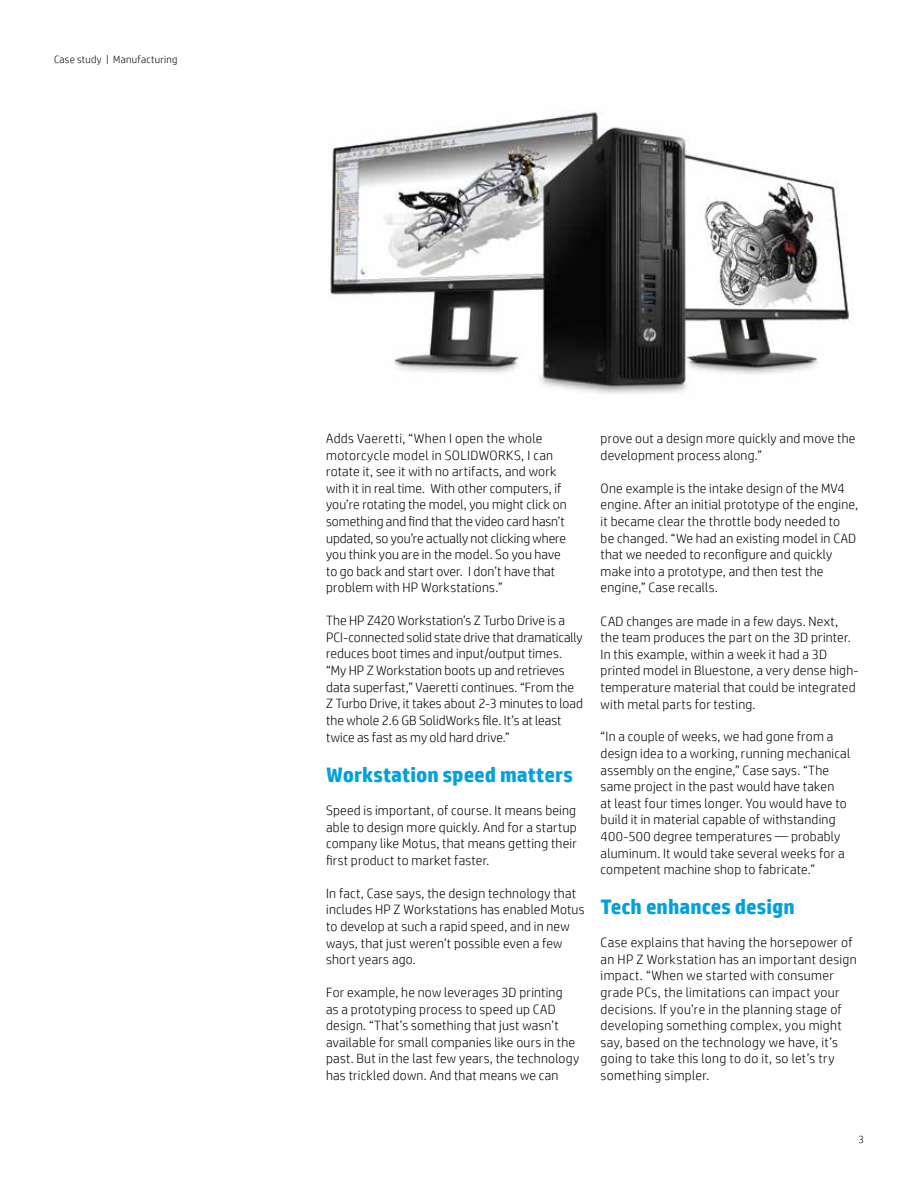
<style>
.page{position:relative;width:918px;height:1188px;background:#fff}
.page>*{position:absolute;margin:0;border:0;box-sizing:border-box;transform-origin:0 0}
.Body{font:700 21px "HP Simplified";color:#00a1dd}
.Subhead_14_16_bold_b{font:700 21px "HP Simplified";color:#00a1dd}
.Body-2{font:300 13.5px/16.6px "HP Simplified";letter-spacing:.015em;color:#000}
.Title_descriptor{font:300 10.5px "HP Simplified";letter-spacing:.025em;color:#000}
.Page_number_right{font:300 10.5px "HP Simplified";color:#000}
.s1{font-style:italic}
</style>
<div class="page">
<img style="left:329px;top:112px;width:525px;height:282px">
<p class="Title_descriptor" style="left:54px;top:53px;width:125px">Case study | Manufacturing</p>
<p class="Body-2" style="left:326px;top:430px;width:242px">Adds Vaeretti, “When I open the whole motorcycle model in SOLIDWORKS, I can rotate it, see it with no artifacts, and work with it in real time. With other computers, if you’re rotating the model, you might click on something and find that the video card hasn’t updated, so you’re actually not clicking where you think you are in the model. So you have to go back and start over. I don’t have that problem with HP Workstations.”</p>
<p class="Body-2" style="left:326px;top:612px;width:258px">The HP Z420 Workstation’s Z Turbo Drive is a PCI-connected solid state drive that dramatically reduces boot times and input/output times. “My HP Z Workstation boots up and retrieves data superfast,” Vaeretti continues. “From the Z Turbo Drive, it takes about 2-3 minutes to load the whole 2.6 GB SolidWorks file. It’s at least twice as fast as my old hard drive.”</p>
<p class="Body" style="left:326px;top:763px;width:248px">Workstation speed matters</p>
<p class="Body-2" style="left:326px;top:802px;width:252px;text-align:justify">Speed is important, of course. It means being able to design more quickly. And for a startup company like Motus, that means getting their first product to market faster<span class="s1">.</span></p>
<p class="Body-2" style="left:326px;top:885px;width:260px">In fact, Case says, the design technology that includes HP Z Workstations has enabled Motus to develop at such a rapid speed, and in new ways, that just weren’t possible even a few short years ago.</p>
<p class="Body-2" style="left:326px;top:984px;width:255px">For example, he now leverages 3D printing<br>as a prototyping process to speed up CAD design. “That’s something that just wasn’t available for small companies like ours in the past. But in the last few years, the technology has trickled down. And that means we can</p>
<p class="Body-2" style="left:601px;top:430px;width:256px">prove out a design more quickly and move the development process along.”</p>
<p class="Body-2" style="left:601px;top:480px;width:259px">One example is the intake design of the MV4 engine. After an initial prototype of the engine, it became clear the throttle body needed to<br>be changed. “We had an existing model in CAD that we needed to reconfigure and quickly make into a prototype, and then test the engine,” Case recalls.</p>
<p class="Body-2" style="left:601px;top:612px;width:260px">CAD changes are made in a few days. Next, the team produces the part on the 3D printer.<br>In this example, within a week it had a 3D printed model in Bluestone, a very dense high&shy;temperature material that could be integrated with metal parts for testing.</p>
<p class="Body-2" style="left:601px;top:728px;width:251px">“In a couple of weeks, we had gone from a design idea to a working, running mechanical assembly on the engine,” Case says. “The same project in the past would have taken<br>at least four times longer. You would have to build it in material capable of withstanding 400-500 degree temperatures — probably aluminum. It would take several weeks for a competent machine shop to fabricate.”</p>
<p class="Subhead_14_16_bold_b" style="left:601px;top:895px;width:196px">Tech enhances design</p>
<p class="Body-2" style="left:601px;top:934px;width:258px">Case explains that having the horsepower of an HP Z Workstation has an important design impact. “When we started with consumer grade PCs, the limitations can impact your decisions. If you’re in the planning stage of developing something complex, you might say, based on the technology we have, it’s going to take this long to do it, so let’s try something simpler.</p>
<p class="Page_number_right" style="left:858px;top:1133px;width:7px">3</p>
</div>
